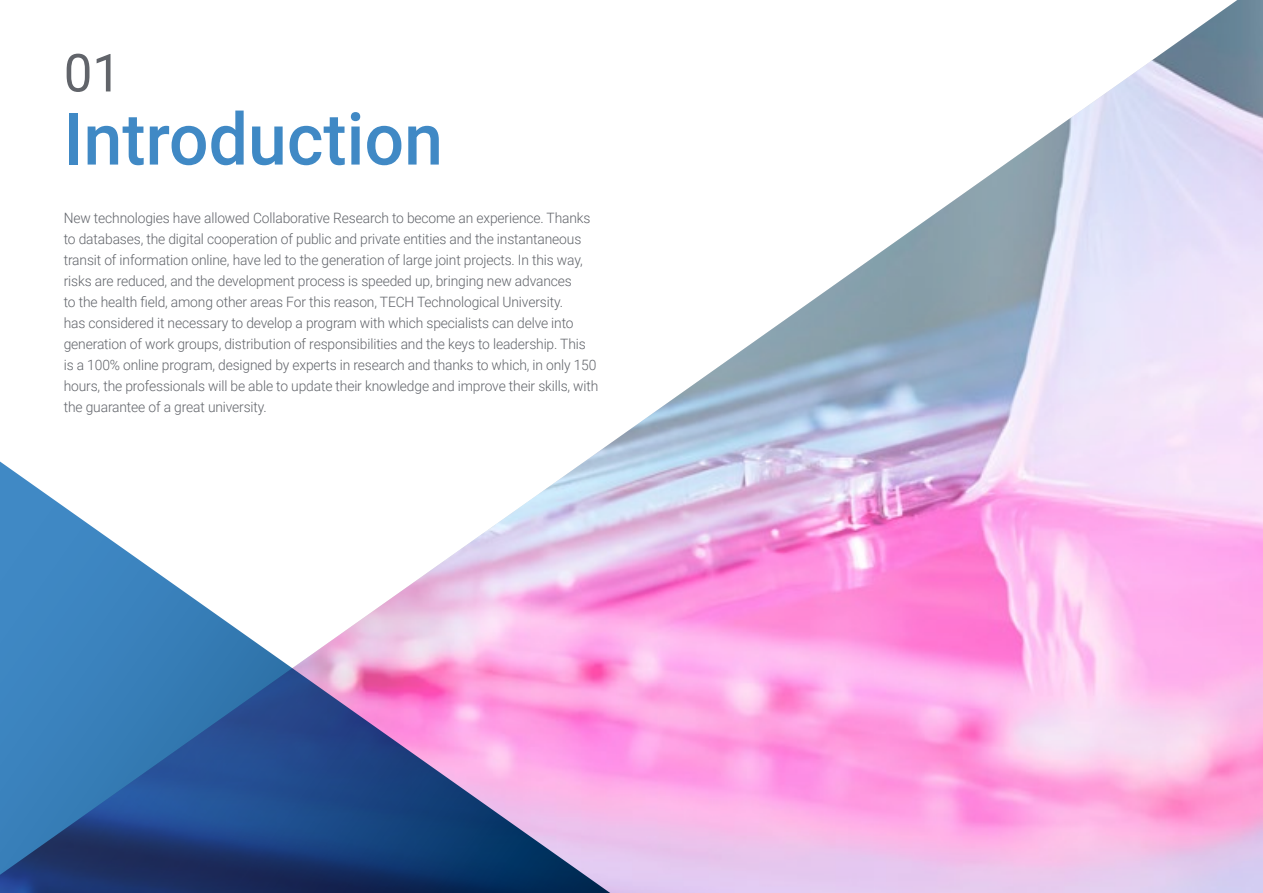
<style>
.page{position:relative;width:1263px;height:893px;background:#fff}
.page>*{position:absolute;margin:0;border:0;box-sizing:border-box;transform-origin:0 0}
.t1{font:500 72px "Roboto";color:#4089c5}
.t2{font:52.5px "Roboto";color:#61646a}
.t3{font:300 14.25px/21px "Roboto";letter-spacing:-.01em;color:#61646a}
.s1{color:#3e89c5}
</style>
<div class="page">
<img style="left:607px;top:0;width:656px;height:893px">
<svg style="left:0;top:446px;width:640px;height:447px"></svg>
<h2 class="t2" style="left:64px;top:36px;width:59px">01</h2>
<h1 class="t1" style="left:64px;top:89px;width:381px">Introd<span class="s1">u</span>ction</h1>
<p class="t3" style="left:64px;top:207px;width:536px">New technologies have allowed Collaborative Research to become an experience. Thanks to databases, the digital cooperation of public and private entities and the instantaneous transit of information online, have led to the generation of large joint projects. In this way, risks are reduced, and the development process is speeded up, bringing new advances<br>to the health field, among other areas For this reason, TECH Technological University.<br>has considered it necessary to develop a program with which specialists can delve into generation of work groups, distribution of responsibilities and the keys to leadership. This is a 100% online program, designed by experts in research and thanks to which, in only 150 hours, the professionals will be able to update their knowledge and improve their skills, with the guarantee of a great university.</p>
</div>
